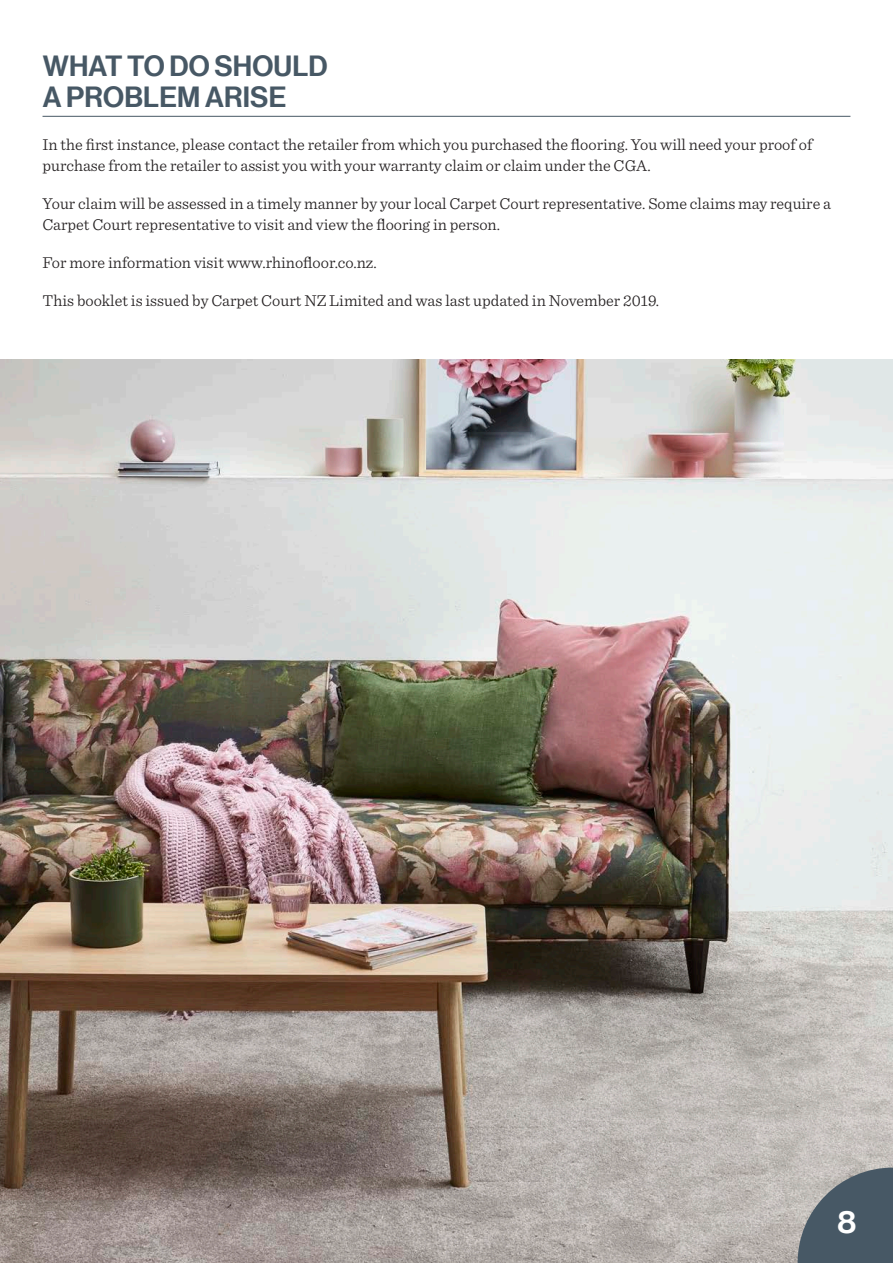
<style>
.page{position:relative;width:893px;height:1263px;background:#fff}
.page>*{position:absolute;margin:0;border:0;box-sizing:border-box;transform-origin:0 0}
.t1{font:31.5px "N Haas Grotesk DS Pro 65 Md";color:#fff}
.t2{font:28.5px/31.5px "N Haas Grotesk DS Pro 65 Md";letter-spacing:.005em;color:#475865}
.Body_Copy{font:300 16.5px/21px "Sentinel";color:#231f20}
</style>
<div class="page">
<hr style="left:43px;top:116px;width:807px;height:1px;background:#475865">
<img style="left:0;top:359px;width:893px;height:904px">
<svg style="left:798px;top:1167px;width:95px;height:96px;background:#616e77"></svg>
<p class="t2" style="left:43px;top:51px;width:286px">WHAT TO DO SHOULD<br>A PROBLEM ARISE</p>
<p class="Body_Copy" style="left:43px;top:133px;width:771px">In the first instance, please contact the retailer from which you purchased the flooring. You will need your proof of purchase from the retailer to assist you with your warranty claim or claim under the CGA.</p>
<p class="Body_Copy" style="left:43px;top:192px;width:790px">Your claim will be assessed in a timely manner by your local Carpet Court representative. Some claims may require a<br>Carpet Court representative to visit and view the flooring in person.</p>
<p class="Body_Copy" style="left:43px;top:251px;width:336px">For more information visit www.rhinofloor.co.nz.</p>
<p class="Body_Copy" style="left:43px;top:289px;width:618px">This booklet is issued by Carpet Court NZ Limited and was last updated in November 2019.</p>
<h1 class="t1" style="left:838px;top:1204px;width:20px">8</h1>
</div>
